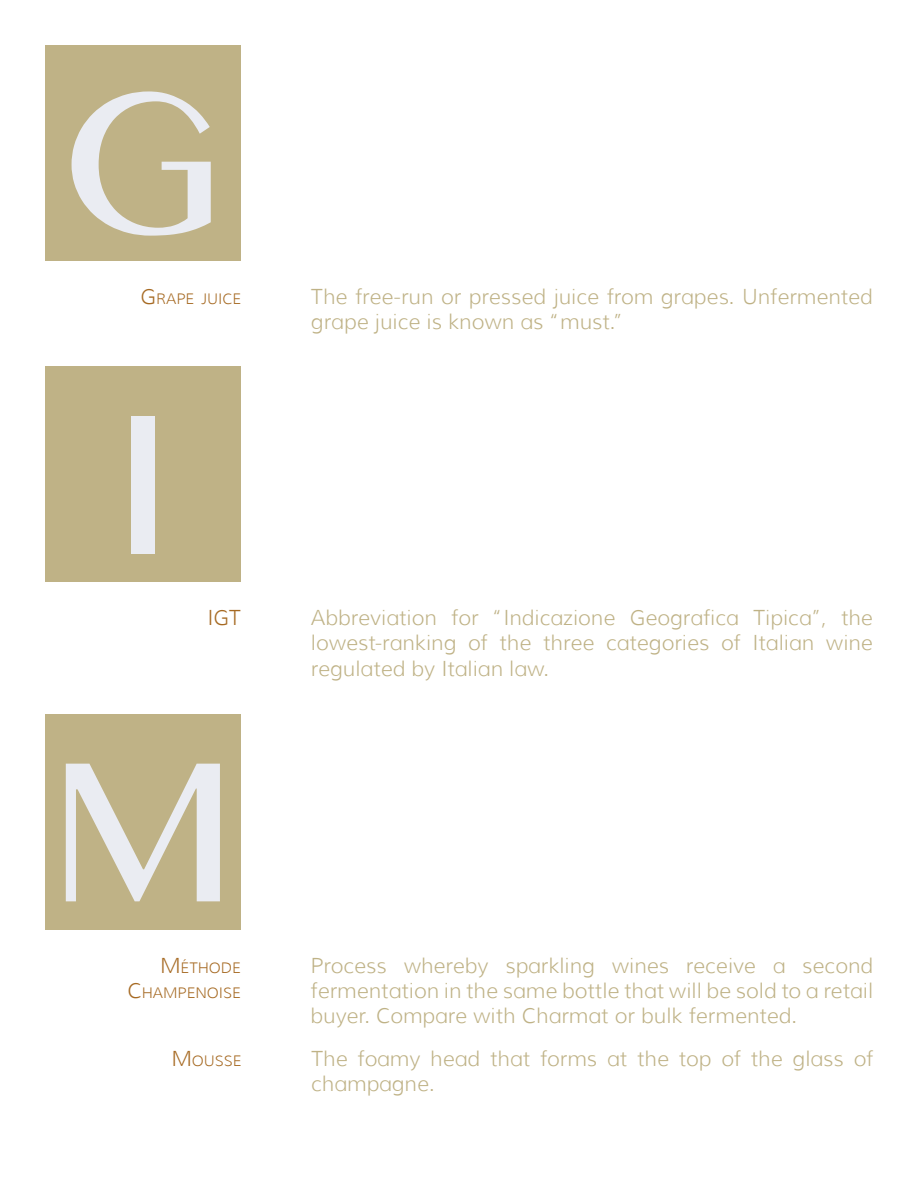
<style>
.page{position:relative;width:918px;height:1188px;background:#fff}
.page>*{position:absolute;margin:0;border:0;box-sizing:border-box;transform-origin:0 0}
.t1{font:202.5px "Bangla MN";color:#eaecf2}
.Paragraph{font:300 21px/25.2px "Muli";color:#bfb286}
.Definition_Style{font:300 21px "Muli";color:#a66a23}
.Definition_Style-2{font:300 14.7px "Muli";color:#a66a23}
.s1{font-size:21px}
</style>
<div class="page">
<div style="left:45px;top:45px;width:196px;height:216px;background:#bfb286"></div>
<div style="left:45px;top:366px;width:196px;height:216px;background:#bfb286"></div>
<div style="left:45px;top:714px;width:196px;height:216px;background:#bfb286"></div>
<p class="t1" style="left:60px;top:30px;width:167px">G</p>
<p class="Definition_Style-2" style="left:141px;top:290px;width:102px"><span class="s1">G</span> RAPE JUICE</p>
<p class="Paragraph" style="left:311px;top:284px;width:563px">The free-run or pressed juice from grapes. Unfermented grape juice is known as “must.”</p>
<p class="t1" style="left:114px;top:351px;width:59px">I</p>
<p class="Definition_Style" style="left:207px;top:605px;width:12px">IGT</p>
<p class="Paragraph" style="left:311px;top:605px;width:564px;text-align:justify">Abbreviation for “Indicazione Geografica Tipica”, the lowest-ranking of the three categories of Italian wine regulated by Italian law.</p>
<p class="t1" style="left:48px;top:699px;width:190px">M</p>
<p class="Definition_Style-2" style="left:160px;top:959px;width:82px"><span class="s1">M</span> ÉTHODE</p>
<p class="Definition_Style-2" style="left:127px;top:984px;width:115px"><span class="s1">C</span>HAMPENOISE</p>
<p class="Definition_Style-2" style="left:171px;top:1052px;width:72px"><span class="s1">M</span> OUSSE</p>
<p class="Paragraph" style="left:310px;top:953px;width:564px;text-align:justify">Process whereby sparkling wines receive a second fermentation in the same bottle that will be sold to a retail buyer. Compare with Charmat or bulk fermented.</p>
<p class="Paragraph" style="left:311px;top:1046px;width:563px">The foamy head that forms at the top of the glass of champagne.</p>
</div>
